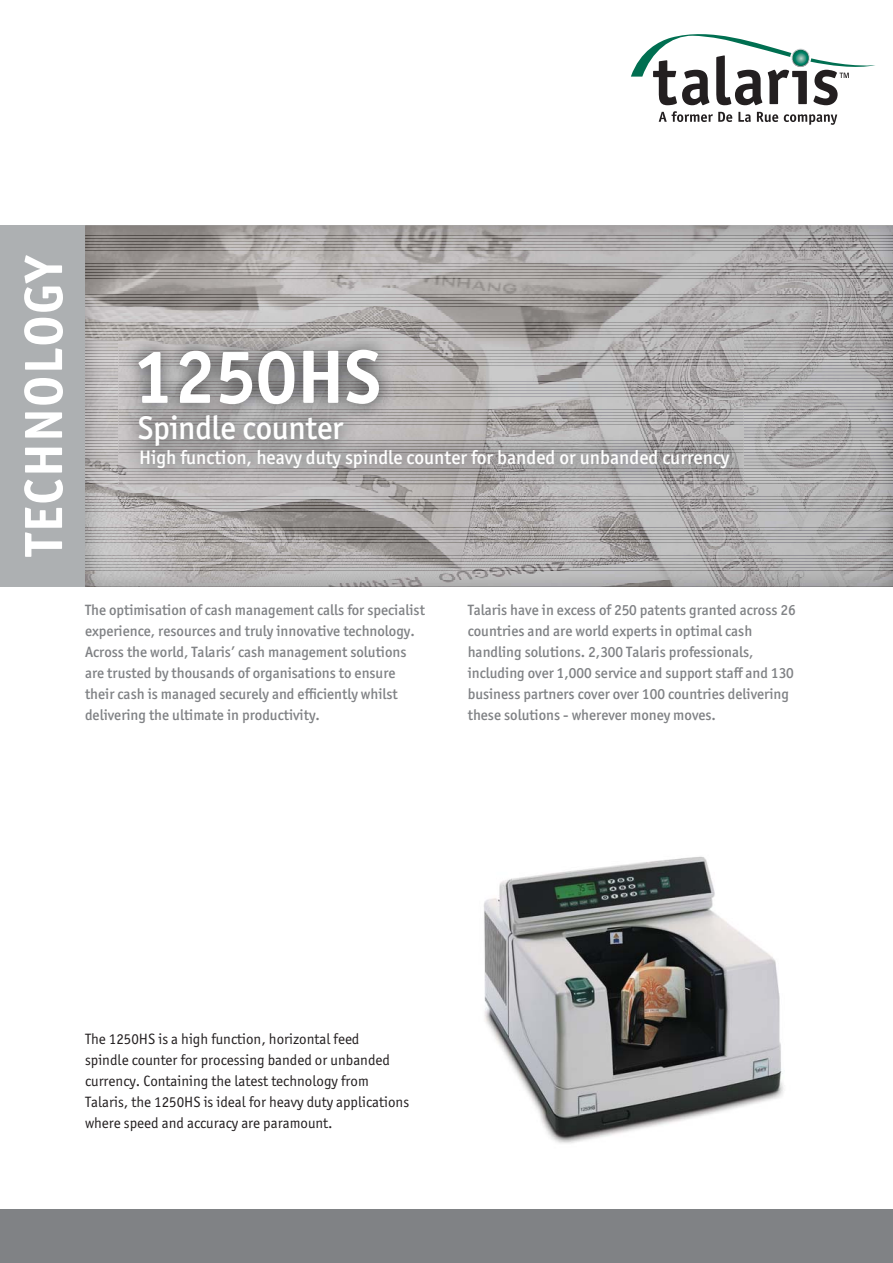
<style>
.page{position:relative;width:893px;height:1263px;background:#fff}
.page>*{position:absolute;margin:0;border:0;box-sizing:border-box;transform-origin:0 0}
.t1{font:700 76.05px "Officina Sans ITC Std";color:#fff}
.t2{font:700 54px "Officina Sans ITC Std";letter-spacing:.03em;color:#fff}
.t3{font:500 33px "Officina Sans ITC Std";letter-spacing:-.01em;color:#fff}
.t4{font:500 19.5px "Officina Sans ITC Std";color:#fff}
.t5{font:500 15px/21px "Officina Sans ITC Std";color:#808285}
.t6{font:15px/21px "Officina Sans ITC Std";color:#231f20}
</style>
<div class="page">
<img style="left:85px;top:225px;width:808px;height:154px">
<img style="left:85px;top:380px;width:54px;height:207px">
<img style="left:733px;top:380px;width:160px;height:207px">
<img style="left:139px;top:484px;width:594px;height:103px">
<img style="left:85px;top:227px;width:808px;height:1px">
<img style="left:85px;top:230px;width:808px;height:1px">
<img style="left:85px;top:233px;width:808px;height:1px">
<img style="left:85px;top:236px;width:808px;height:14px">
<img style="left:85px;top:252px;width:808px;height:1px">
<img style="left:85px;top:255px;width:808px;height:1px">
<img style="left:85px;top:258px;width:808px;height:1px">
<img style="left:85px;top:261px;width:808px;height:1px">
<img style="left:85px;top:264px;width:808px;height:1px">
<img style="left:85px;top:267px;width:808px;height:11px">
<img style="left:85px;top:280px;width:808px;height:1px">
<img style="left:85px;top:283px;width:808px;height:1px">
<img style="left:85px;top:286px;width:808px;height:1px">
<img style="left:85px;top:289px;width:808px;height:1px">
<img style="left:85px;top:292px;width:808px;height:1px">
<img style="left:85px;top:295px;width:808px;height:14px">
<img style="left:85px;top:311px;width:808px;height:1px">
<img style="left:85px;top:314px;width:808px;height:1px">
<img style="left:85px;top:317px;width:808px;height:1px">
<img style="left:85px;top:320px;width:808px;height:1px">
<img style="left:85px;top:323px;width:808px;height:14px">
<img style="left:85px;top:339px;width:808px;height:1px">
<img style="left:85px;top:342px;width:808px;height:1px">
<img style="left:85px;top:345px;width:808px;height:1px">
<img style="left:85px;top:348px;width:808px;height:1px">
<img style="left:85px;top:351px;width:808px;height:1px">
<img style="left:85px;top:354px;width:808px;height:14px">
<img style="left:85px;top:370px;width:808px;height:1px">
<img style="left:85px;top:373px;width:808px;height:1px">
<img style="left:85px;top:376px;width:808px;height:1px">
<img style="left:85px;top:379px;width:808px;height:1px">
<img style="left:85px;top:398px;width:808px;height:1px">
<img style="left:85px;top:401px;width:808px;height:1px">
<img style="left:85px;top:404px;width:808px;height:1px">
<img style="left:85px;top:407px;width:808px;height:1px">
<img style="left:85px;top:410px;width:808px;height:1px">
<img style="left:85px;top:413px;width:808px;height:11px">
<img style="left:85px;top:426px;width:808px;height:1px">
<img style="left:85px;top:429px;width:808px;height:1px">
<img style="left:85px;top:432px;width:808px;height:1px">
<img style="left:85px;top:435px;width:808px;height:1px">
<img style="left:85px;top:438px;width:808px;height:1px">
<img style="left:85px;top:441px;width:808px;height:14px">
<img style="left:85px;top:457px;width:808px;height:1px">
<img style="left:85px;top:460px;width:808px;height:1px">
<img style="left:85px;top:463px;width:808px;height:1px">
<img style="left:85px;top:466px;width:808px;height:1px">
<img style="left:85px;top:469px;width:808px;height:1px">
<img style="left:85px;top:472px;width:808px;height:11px">
<img style="left:85px;top:485px;width:808px;height:1px">
<img style="left:85px;top:488px;width:808px;height:1px">
<img style="left:85px;top:491px;width:808px;height:1px">
<img style="left:85px;top:494px;width:808px;height:1px">
<img style="left:85px;top:497px;width:808px;height:1px">
<img style="left:85px;top:500px;width:808px;height:14px">
<img style="left:85px;top:516px;width:808px;height:1px">
<img style="left:85px;top:519px;width:808px;height:1px">
<img style="left:85px;top:522px;width:808px;height:1px">
<img style="left:85px;top:525px;width:808px;height:1px">
<img style="left:85px;top:528px;width:808px;height:1px">
<img style="left:85px;top:531px;width:808px;height:11px">
<img style="left:85px;top:544px;width:808px;height:1px">
<img style="left:85px;top:547px;width:808px;height:1px">
<img style="left:85px;top:550px;width:808px;height:1px">
<img style="left:85px;top:553px;width:808px;height:1px">
<img style="left:85px;top:556px;width:808px;height:1px">
<img style="left:85px;top:559px;width:808px;height:14px">
<img style="left:85px;top:575px;width:808px;height:1px">
<img style="left:85px;top:578px;width:808px;height:1px">
<img style="left:85px;top:581px;width:808px;height:1px">
<img style="left:85px;top:584px;width:808px;height:1px">
<div style="left:0;top:1210px;width:893px;height:53px;background:#808285"></div>
<svg style="left:659px;top:111px;width:73px;height:11px"></svg>
<svg style="left:738px;top:112px;width:13px;height:10px"></svg>
<svg style="left:757px;top:112px;width:21px;height:10px"></svg>
<svg style="left:784px;top:114px;width:53px;height:11px"></svg>
<svg style="left:631px;top:34px;width:244px;height:71px"></svg>
<div style="left:0;top:225px;width:85px;height:362px;background:#adb0b2"></div>
<img style="left:118px;top:330px;width:626px;height:154px">
<img style="left:118px;top:332px;width:626px;height:5px">
<img style="left:118px;top:339px;width:626px;height:1px">
<img style="left:118px;top:342px;width:626px;height:1px">
<img style="left:118px;top:345px;width:626px;height:1px">
<img style="left:118px;top:348px;width:626px;height:1px">
<img style="left:118px;top:351px;width:626px;height:1px">
<img style="left:118px;top:354px;width:626px;height:14px">
<img style="left:118px;top:370px;width:626px;height:1px">
<img style="left:118px;top:373px;width:626px;height:1px">
<img style="left:118px;top:376px;width:626px;height:1px">
<img style="left:118px;top:379px;width:626px;height:1px">
<img style="left:118px;top:382px;width:626px;height:14px">
<img style="left:118px;top:398px;width:626px;height:1px">
<img style="left:118px;top:401px;width:626px;height:1px">
<img style="left:118px;top:404px;width:626px;height:1px">
<img style="left:118px;top:407px;width:626px;height:1px">
<img style="left:118px;top:410px;width:626px;height:1px">
<img style="left:118px;top:413px;width:626px;height:11px">
<img style="left:118px;top:426px;width:626px;height:1px">
<img style="left:118px;top:429px;width:626px;height:1px">
<img style="left:118px;top:432px;width:626px;height:1px">
<img style="left:118px;top:435px;width:626px;height:1px">
<img style="left:118px;top:438px;width:626px;height:1px">
<img style="left:118px;top:441px;width:626px;height:14px">
<img style="left:118px;top:457px;width:626px;height:1px">
<img style="left:118px;top:460px;width:626px;height:1px">
<img style="left:118px;top:463px;width:626px;height:1px">
<img style="left:118px;top:466px;width:626px;height:1px">
<img style="left:118px;top:469px;width:626px;height:1px">
<img style="left:118px;top:472px;width:626px;height:11px">
<img style="left:484px;top:856px;width:300px;height:287px">
<h2 class="t2" style="left:24px;top:556px;width:303px;rotate:-90deg">TECHNOLOGY</h2>
<h1 class="t1" style="left:134px;top:349px;width:249px">1250HS</h1>
<h3 class="t3" style="left:138px;top:415px;width:207px">Spindle counter</h3>
<h3 class="t4" style="left:139px;top:450px;width:592px">High function, heavy duty spindle counter for banded or unbanded currency</h3>
<p class="t5" style="left:85px;top:601px;width:341px">The optimisation of cash management calls for specialist experience, resources and truly innovative technology.<br>Across the world, Talaris’ cash management solutions are trusted by thousands of organisations to ensure their cash is managed securely and efficiently whilst delivering the ultimate in productivity.</p>
<p class="t5" style="left:468px;top:601px;width:330px">Talaris have in excess of 250 patents granted across 26 countries and are world experts in optimal cash handling solutions. 2,300 Talaris professionals, including over 1,000 service and support staff and 130 business partners cover over 100 countries delivering these solutions - wherever money moves.</p>
<p class="t6" style="left:85px;top:1030px;width:326px">The 1250HS is a high function, horizontal feed<br>spindle counter for processing banded or unbanded currency. Containing the latest technology from Talaris, the 1250HS is ideal for heavy duty applications where speed and accuracy are paramount.</p>
</div>
